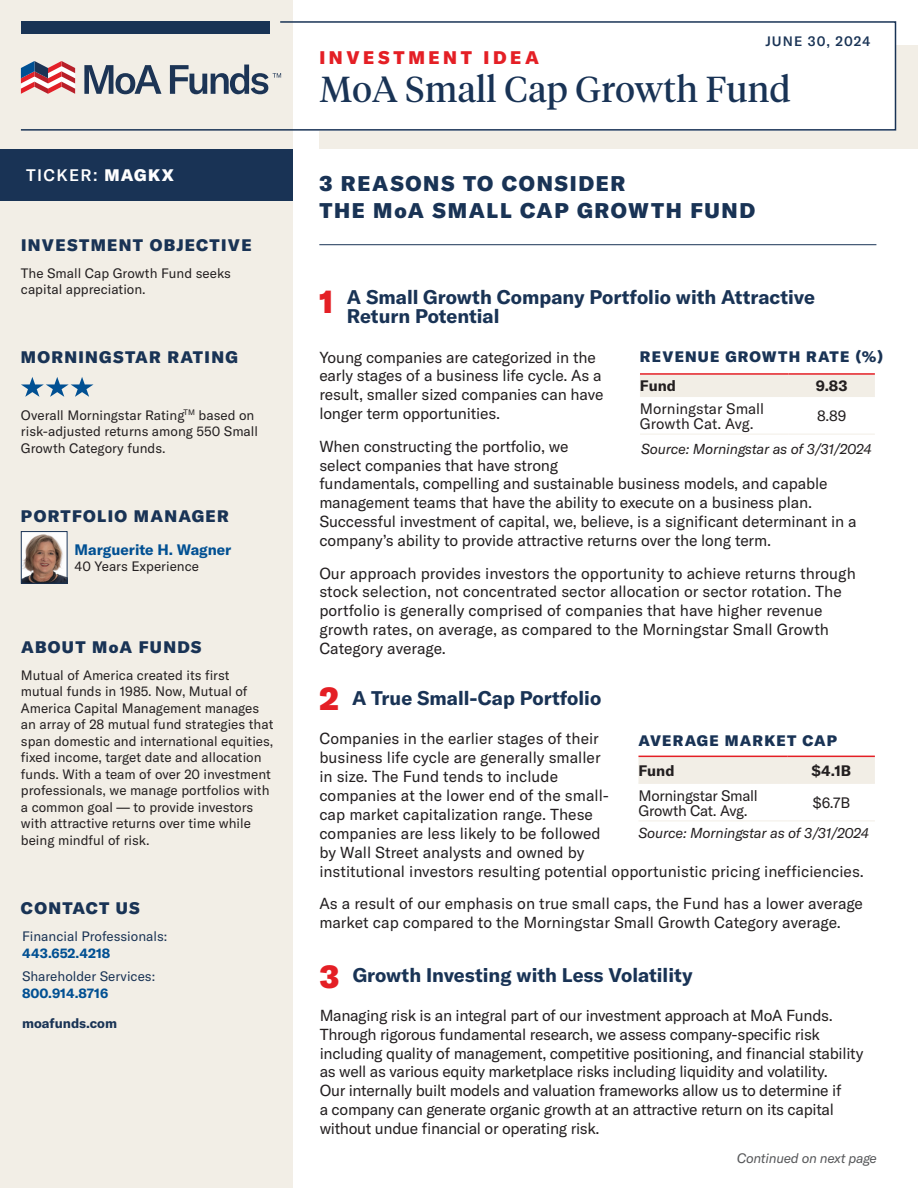
<style>
.page{position:relative;width:918px;height:1188px;background:#fff}
.page>*{position:absolute;margin:0;border:0;box-sizing:border-box;transform-origin:0 0}
.t1{font:36px "Tiempos Headline";letter-spacing:.01em;color:#193355}
.t2{font:900 31.5px "GT America";color:#e41f25}
.t3{font:900 21px/27px "GT America";letter-spacing:.08em;color:#193355}
.t4{font:700 19.5px/19.5px "GT America";color:#193355}
.t5{font:900 18px "GT America";letter-spacing:.2em;color:#e41f25}
.t6{font:900 16.5px "GT America";letter-spacing:.08em;color:#193355}
.t7{font:500 16.5px "GT America";letter-spacing:.08em;color:#fff}
.t8{font:15.75px/18.9px "GT America";letter-spacing:-.01em;color:#231f20}
.t9{font:15px/15px "GT America";letter-spacing:-.01em;color:#231f20}
.t10{font:900 15px "GT America";letter-spacing:.08em;color:#193355}
.t11{font:700 15px "GT America";color:#015093}
.t12{font:700 15px "GT America";color:#231f20}
.t13{font:italic 14.25px "GT America";letter-spacing:-.01em;color:#231f20}
.t14{font:13.5px/16.5px "GT America";color:#231f20}
.t15{font:13.5px "GT America";color:#193355}
.t16{font:700 13.5px "GT America";color:#015093}
.t17{font:italic 13.5px "GT America";letter-spacing:-.02em;color:#57585a}
.t18{font:700 13.5px "GT America";color:#193355}
.t19{font:500 13.5px "GT America";letter-spacing:.08em;color:#193355}
.s1{font-weight:900}
</style>
<div class="page">
<div style="left:0;top:0;width:293px;height:1188px;background:#f2eee6"></div>
<div style="left:319px;top:46px;width:599px;height:103px;background:#f2eee6"></div>
<svg style="left:20px;top:21px;width:877px;height:110px"></svg>
<div style="left:0;top:149px;width:293px;height:52px;background:#193355"></div>
<hr style="left:319px;top:244px;width:557px;height:1px;background:#193355">
<svg style="left:21px;top:377px;width:73px;height:20px"></svg>
<div style="left:640px;top:375px;width:235px;height:21px;background:#f2eee6"></div>
<hr style="left:640px;top:396px;width:148px;height:1px;background:#f2eee6">
<hr style="left:788px;top:396px;width:87px;height:1px;background:#f2eee6">
<hr style="left:640px;top:434px;width:148px;height:1px;background:#f2eee6">
<hr style="left:788px;top:434px;width:87px;height:1px;background:#f2eee6">
<hr style="left:640px;top:373px;width:148px;height:2px;background:#e41f25">
<hr style="left:788px;top:373px;width:87px;height:2px;background:#e41f25">
<img style="left:23px;top:533px;width:43px;height:49px">
<div style="left:21px;top:531px;width:47px;height:53px;border:1px solid #193355"></div>
<div style="left:638px;top:757px;width:237px;height:26px;background:#f2eee6"></div>
<hr style="left:638px;top:783px;width:150px;height:1px;background:#f2eee6">
<hr style="left:788px;top:783px;width:87px;height:1px;background:#f2eee6">
<hr style="left:638px;top:820px;width:150px;height:1px;background:#f2eee6">
<hr style="left:788px;top:820px;width:87px;height:1px;background:#f2eee6">
<hr style="left:638px;top:756px;width:150px;height:1px;background:#e41f25">
<hr style="left:788px;top:756px;width:87px;height:1px;background:#e41f25">
<svg style="left:21px;top:61px;width:54px;height:33px"></svg>
<svg style="left:84px;top:65px;width:77px;height:29px"></svg>
<svg style="left:170px;top:65px;width:111px;height:29px"></svg>
<p class="t7" style="left:26px;top:166px;width:149px">TICKER: <span class="s1">MAGKX</span></p>
<p class="t6" style="left:21px;top:234px;width:232px">INVESTMENT OBJECTIVE</p>
<p class="t14" style="left:21px;top:265px;width:211px">The Small Cap Growth Fund seeks capital appreciation.</p>
<p class="t6" style="left:21px;top:347px;width:218px">MORNINGSTAR RATING</p>
<p class="t14" style="left:21px;top:407px;width:239px">Overall Morningstar Rating<sup>TM</sup> based on risk-adjusted returns among 550 Small<br>Growth Category funds.</p>
<p class="t6" style="left:21px;top:506px;width:209px">PORTFOLIO MANAGER</p>
<p class="t11" style="left:75px;top:541px;width:158px">Marguerite H. Wagner</p>
<p class="t14" style="left:75px;top:558px;width:126px">40 Years Experience</p>
<p class="t6" style="left:21px;top:636px;width:182px">ABOUT MoA FUNDS</p>
<p class="t14" style="left:21px;top:667px;width:254px">Mutual of America created its first mutual funds in 1985. Now, Mutual of America Capital Management manages an array of 28 mutual fund strategies that span domestic and international equities, fixed income, target date and allocation funds. With a team of over 20 investment professionals, we manage portfolios with a common goal — to provide investors with attractive returns over time while being mindful of risk.</p>
<p class="t6" style="left:21px;top:898px;width:120px">CONTACT US</p>
<p class="t15" style="left:22px;top:929px;width:147px">Financial Professionals:</p>
<p class="t16" style="left:22px;top:945px;width:90px">443.652.4218</p>
<p class="t15" style="left:22px;top:968px;width:135px">Shareholder Services:</p>
<p class="t16" style="left:22px;top:984px;width:88px">800.914.8716</p>
<p class="t18" style="left:22px;top:1014px;width:97px">moafunds.com</p>
<p class="t19" style="left:765px;top:33px;width:106px">JUNE 30, 2024</p>
<p class="t5" style="left:319px;top:46px;width:221px">INVESTMENT IDEA</p>
<p class="t1" style="left:319px;top:64px;width:473px">MoA Small Cap Growth Fund</p>
<p class="t3" style="left:319px;top:170px;width:437px">3 REASONS TO CONSIDER<br>THE MoA SMALL CAP GROWTH FUND</p>
<p class="t2" style="left:319px;top:281px;width:16px">1</p>
<p class="t4" style="left:347px;top:287px;width:470px">A Small Growth Company Portfolio with Attractive<br>Return Potential</p>
<p class="t8" style="left:319px;top:348px;width:286px">Young companies are categorized in the early stages of a business life cycle. As a result, smaller sized companies can have longer term opportunities.</p>
<p class="t8" style="left:319px;top:437px;width:539px">When constructing the portfolio, we<br>select companies that have strong<br>fundamentals, compelling and sustainable business models, and capable management teams that have the ability to execute on a business plan.<br>Successful investment of capital, we, believe, is a significant determinant in a company’s ability to provide attractive returns over the long term.</p>
<p class="t8" style="left:319px;top:564px;width:538px">Our approach provides investors the opportunity to achieve returns through stock selection, not concentrated sector allocation or sector rotation. The portfolio is generally comprised of companies that have higher revenue growth rates, on average, as compared to the Morningstar Small Growth Category average.</p>
<p class="t2" style="left:319px;top:678px;width:21px">2</p>
<p class="t4" style="left:352px;top:688px;width:251px">A True Small-Cap Portfolio</p>
<p class="t8" style="left:319px;top:729px;width:546px">Companies in the earlier stages of their<br>business life cycle are generally smaller<br>in size. The Fund tends to include<br>companies at the lower end of the small-<br>cap market capitalization range. These<br>companies are less likely to be followed<br>by Wall Street analysts and owned by<br>institutional investors resulting potential opportunistic pricing inefficiencies.</p>
<p class="t8" style="left:319px;top:894px;width:545px">As a result of our emphasis on true small caps, the Fund has a lower average market cap compared to the Morningstar Small Growth Category average.</p>
<p class="t10" style="left:640px;top:347px;width:245px">REVENUE GROWTH RATE (%)</p>
<p class="t12" style="left:640px;top:376px;width:38px">Fund</p>
<p class="t12" style="left:816px;top:376px;width:33px">9.83</p>
<p class="t9" style="left:640px;top:401px;width:126px">Morningstar Small<br>Growth Cat. Avg.</p>
<p class="t9" style="left:817px;top:408px;width:31px">8.89</p>
<p class="t13" style="left:641px;top:441px;width:232px">Source: Morningstar as of 3/31/2024</p>
<p class="t10" style="left:638px;top:731px;width:200px">AVERAGE MARKET CAP</p>
<p class="t12" style="left:638px;top:761px;width:38px">Fund</p>
<p class="t12" style="left:811px;top:761px;width:41px">$4.1B</p>
<p class="t9" style="left:638px;top:788px;width:121px">Morningstar Small<br>Growth Cat. Avg.</p>
<p class="t9" style="left:812px;top:795px;width:39px">$6.7B</p>
<p class="t13" style="left:638px;top:824px;width:232px">Source: Morningstar as of 3/31/2024</p>
<p class="t2" style="left:320px;top:956px;width:21px">3</p>
<p class="t4" style="left:353px;top:965px;width:342px">Growth Investing with Less Volatility</p>
<p class="t8" style="left:320px;top:1006px;width:545px">Managing risk is an integral part of our investment approach at MoA Funds.<br>Through rigorous fundamental research, we assess company-specific risk including quality of management, competitive positioning, and financial stability as well as various equity marketplace risks including liquidity and volatility.<br>Our internally built models and valuation frameworks allow us to determine if<br>a company can generate organic growth at an attractive return on its capital without undue financial or operating risk.</p>
<p class="t17" style="left:737px;top:1150px;width:142px">Continued on next page</p>
</div>
